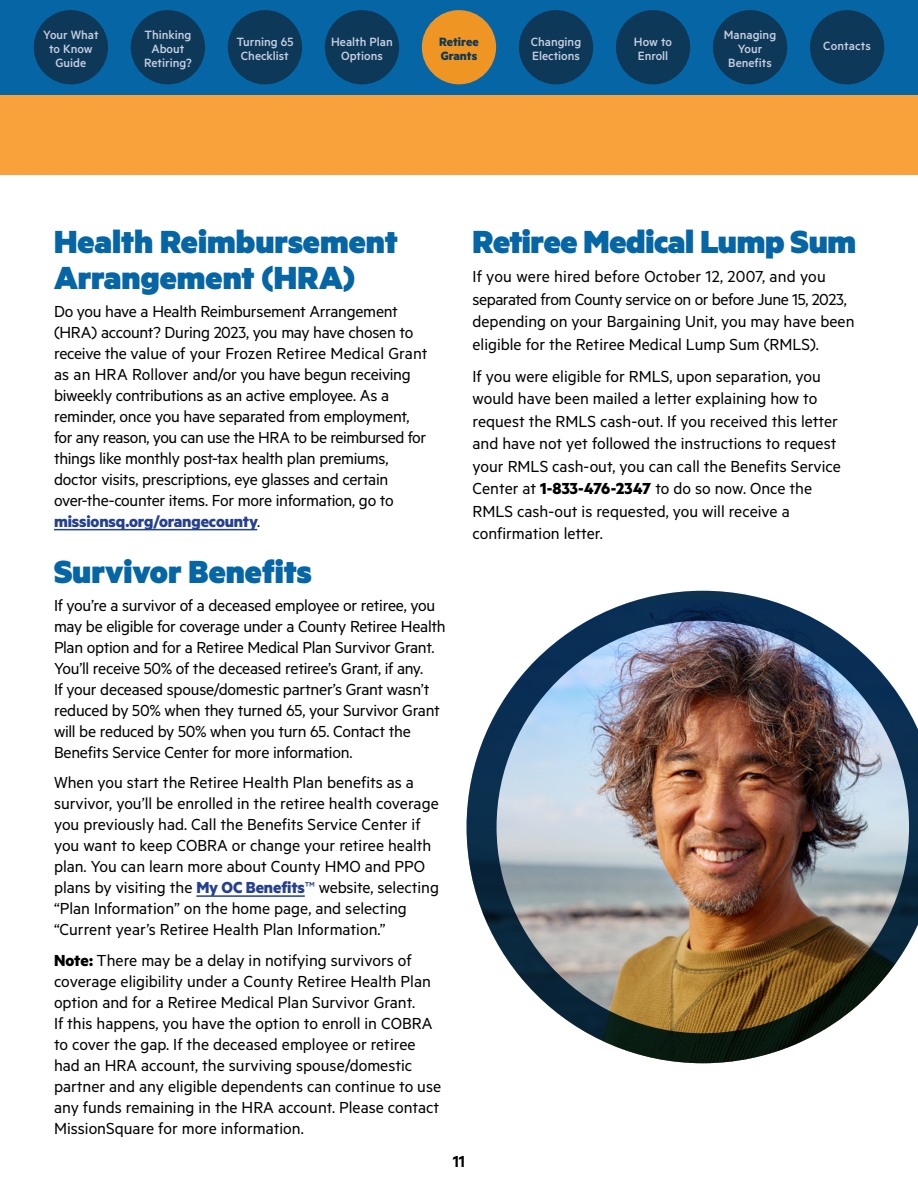
<style>
.page{position:relative;width:918px;height:1188px;background:#fff}
.page>*{position:absolute;margin:0;border:0;box-sizing:border-box;transform-origin:0 0}
.t1{font:900 36px/36px "Metric";color:#0565a5}
.t2{font:18px/21px "Metric";color:#000}
.t3{font:18px/21px "Metric";letter-spacing:-.02em;color:#000}
.t4{font:600 18px "Metric";color:#000}
.t5{font:500 13.5px/14.2px "Metric";color:#c8d0e3;text-align:center}
.t6{font:700 13.5px/14.2px "Metric";color:#0e3857}
.s1{font-weight:700;color:#25408f}
.s2{color:#25408f}
.s3{font-weight:700}
</style>
<div class="page">
<div style="left:0;top:94px;width:918px;height:82px;background:#f9a13a"></div>
<hr style="left:54px;top:529px;width:203px;height:1px;background:#25408f">
<hr style="left:196px;top:895px;width:109px;height:2px;background:#25408f">
<img style="left:467px;top:591px;width:451px;height:472px">
<div style="left:0;top:0;width:918px;height:94px;background:#0565a5"></div>
<div style="left:34px;top:10px;width:74px;height:74px;background:#0e3857;border-radius:50%"></div>
<div style="left:131px;top:10px;width:74px;height:74px;background:#0e3857;border-radius:50%"></div>
<div style="left:228px;top:10px;width:74px;height:74px;background:#0e3857;border-radius:50%"></div>
<div style="left:325px;top:10px;width:74px;height:74px;background:#0e3857;border-radius:50%"></div>
<div style="left:422px;top:10px;width:74px;height:74px;background:#ee9523;border-radius:50%"></div>
<div style="left:519px;top:10px;width:74px;height:74px;background:#0e3857;border-radius:50%"></div>
<div style="left:616px;top:10px;width:74px;height:74px;background:#0e3857;border-radius:50%"></div>
<div style="left:713px;top:10px;width:74px;height:74px;background:#0e3857;border-radius:50%"></div>
<div style="left:810px;top:10px;width:74px;height:74px;background:#0e3857;border-radius:50%"></div>
<p class="t5" style="left:43px;top:27px;width:57px">Your What to Know<br>Guide</p>
<p class="t5" style="left:144px;top:27px;width:49px">Thinking<br>About<br>Retiring?</p>
<p class="t5" style="left:236px;top:34px;width:59px">Turning 65<br>Checklist</p>
<p class="t5" style="left:331px;top:34px;width:63px">Health Plan<br>Options</p>
<p class="t6" style="left:439px;top:34px;width:41px">Retiree<br>Grants</p>
<p class="t5" style="left:531px;top:34px;width:52px;text-align:left">Changing<br>Elections</p>
<p class="t5" style="left:634px;top:34px;width:40px;text-align:left">How to<br>Enroll</p>
<p class="t5" style="left:724px;top:27px;width:54px">Managing<br>Your<br>Benefits</p>
<p class="t5" style="left:823px;top:38px;width:49px">Contacts</p>
<h1 class="t1" style="left:54px;top:222px;width:345px">Health Reimbursement<br>Arrangement (HRA)</h1>
<p class="t3" style="left:54px;top:300px;width:375px">Do you have a Health Reimbursement Arrangement (HRA) account? During 2023, you may have chosen to receive the value of your Frozen Retiree Medical Grant as an HRA Rollover and/or you have begun receiving biweekly contributions as an active employee. As a reminder, once you have separated from employment, for any reason, you can use the HRA to be reimbursed for things like monthly post-tax health plan premiums, doctor visits, prescriptions, eye glasses and certain over-the-counter items. For more information, go to <span class="s1">missionsq.org/orangecounty</span>.</p>
<h1 class="t1" style="left:54px;top:552px;width:259px">Survivor Benefits</h1>
<p class="t3" style="left:54px;top:594px;width:393px">If you’re a survivor of a deceased employee or retiree, you may be eligible for coverage under a County Retiree Health Plan option and for a Retiree Medical Plan Survivor Grant.<br>You’ll receive 50% of the deceased retiree’s Grant, if any.<br>If your deceased spouse/domestic partner’s Grant wasn’t reduced by 50% when they turned 65, your Survivor Grant will be reduced by 50% when you turn 65. Contact the Benefits Service Center for more information.</p>
<p class="t2" style="left:54px;top:771px;width:387px">When you start the Retiree Health Plan benefits as a survivor, you’ll be enrolled in the retiree health coverage you previously had. Call the Benefits Service Center if you want to keep COBRA or change your retiree health plan. You can learn more about County HMO and PPO plans by visiting the <span class="s1">My OC Benefits</span><span class="s2">™</span> website, selecting “Plan Information” on the home page, and selecting “Current year’s Retiree Health Plan Information.”</p>
<p class="t2" style="left:54px;top:949px;width:389px"><span class="s3">Note:</span> There may be a delay in notifying survivors of coverage eligibility under a County Retiree Health Plan option and for a Retiree Medical Plan Survivor Grant.<br>If this happens, you have the option to enroll in COBRA to cover the gap. If the deceased employee or retiree had an HRA account, the surviving spouse/domestic partner and any eligible dependents can continue to use any funds remaining in the HRA account. Please contact MissionSquare for more information.</p>
<p class="t4" style="left:453px;top:1151px;width:14px">11</p>
<h1 class="t1" style="left:472px;top:222px;width:385px">Retiree Medical Lump Sum</h1>
<p class="t2" style="left:472px;top:265px;width:384px;line-height:22.5px">If you were hired before October 12, 2007, and you separated from County service on or before June 15, 2023, depending on your Bargaining Unit, you may have been eligible for the Retiree Medical Lump Sum (RMLS).</p>
<p class="t2" style="left:472px;top:364px;width:370px;line-height:22.5px">If you were eligible for RMLS, upon separation, you would have been mailed a letter explaining how to request the RMLS cash-out. If you received this letter and have not yet followed the instructions to request your RMLS cash-out, you can call the Benefits Service Center at <span class="s3">1-833-476-2347</span> to do so now. Once the RMLS cash-out is requested, you will receive a confirmation letter.</p>
</div>
